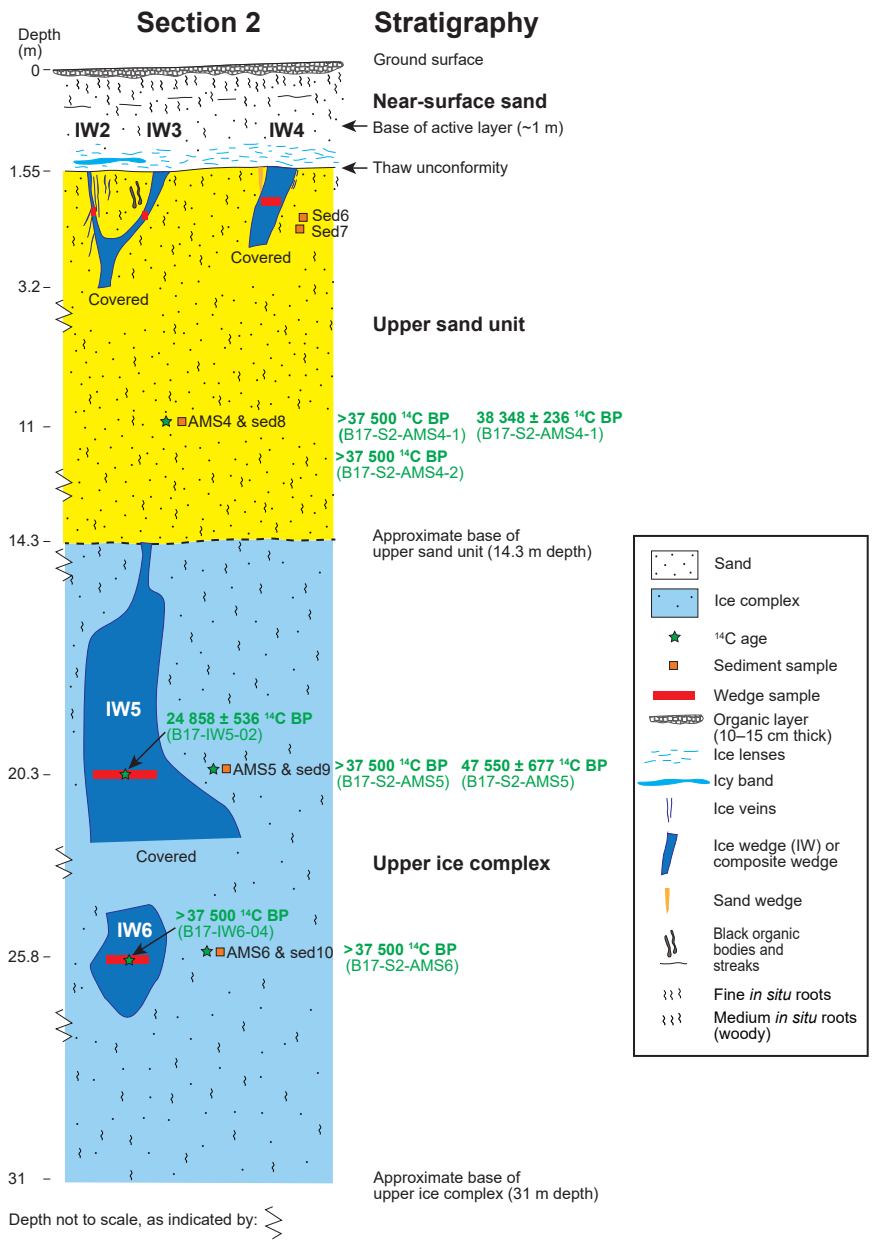
<style>
.page{position:relative;width:880px;height:1249px;background:#fff}
.page>*{position:absolute;margin:0;border:0;box-sizing:border-box;transform-origin:0 0}
.t1{font:700 28px "Arial";color:#231f20}
.t2{font:700 20px "Arial";color:#231f20}
.t3{font:700 20px "Arial";color:#fff}
.t4{font:16px/16px "Arial";color:#231f20}
.t5{font:16px/16px "Arial";color:#00a54f}
.t6{font:16px/22.8px "Arial";color:#050504}
.t7{font:16px/16px "Arial";color:#231f20;scale:.9 1}
.t8{font:700 16px/16px "Arial";color:#00a54f}
.s1{font-weight:700}
.s2{font-weight:400}
.s3{font-style:italic}
</style>
<div class="page">
<div style="left:65px;top:653px;width:268px;height:529px;background:#98d1f2"></div>
<svg style="left:83px;top:653px;width:159px;height:190px;background:#4a9ad1"></svg>
<svg style="left:55px;top:844px;width:19px;height:35px"></svg>
<svg style="left:264px;top:1206px;width:19px;height:33px"></svg>
<div style="left:94px;top:770px;width:63px;height:8px;background:#ee1d23"></div>
<svg style="left:200px;top:944px;width:14px;height:12px"></svg>
<div style="left:216px;top:947px;width:9px;height:9px;background:#f47a21;border:1px solid #231f20"></div>
<div style="left:669px;top:661px;width:9px;height:8px;background:#f47a21;border:1px solid #231f20"></div>
<div style="left:222px;top:764px;width:9px;height:9px;background:#f47a21;border:1px solid #231f20"></div>
<svg style="left:344px;top:120px;width:23px;height:12px"></svg>
<svg style="left:119px;top:729px;width:48px;height:51px;background:#3369a1"></svg>
<svg style="left:644px;top:749px;width:55px;height:14px"></svg>
<svg style="left:637px;top:778px;width:73px;height:8px"></svg>
<svg style="left:666px;top:797px;width:7px;height:26px"></svg>
<svg style="left:660px;top:929px;width:27px;height:35px"></svg>
<svg style="left:649px;top:714px;width:55px;height:10px"></svg>
<svg style="left:661px;top:832px;width:17px;height:43px"></svg>
<svg style="left:665px;top:887px;width:4px;height:27px"></svg>
<div style="left:633px;top:535px;width:235px;height:521px;border:2px solid #231f20"></div>
<div style="left:653px;top:691px;width:41px;height:8px;background:#ee1d23"></div>
<svg style="left:668px;top:630px;width:13px;height:12px"></svg>
<svg style="left:663px;top:988px;width:18px;height:12px"></svg>
<svg style="left:662px;top:1012px;width:20px;height:14px"></svg>
<svg style="left:344px;top:162px;width:23px;height:12px"></svg>
<svg style="left:316px;top:653px;width:3px;height:8px"></svg>
<svg style="left:306px;top:684px;width:3px;height:11px"></svg>
<svg style="left:244px;top:750px;width:3px;height:11px"></svg>
<svg style="left:320px;top:794px;width:3px;height:11px"></svg>
<svg style="left:291px;top:832px;width:2px;height:11px"></svg>
<svg style="left:307px;top:869px;width:3px;height:11px"></svg>
<svg style="left:233px;top:881px;width:3px;height:11px"></svg>
<svg style="left:191px;top:971px;width:2px;height:11px"></svg>
<svg style="left:262px;top:978px;width:3px;height:11px"></svg>
<svg style="left:78px;top:1147px;width:3px;height:11px"></svg>
<svg style="left:170px;top:1092px;width:3px;height:11px"></svg>
<svg style="left:217px;top:1041px;width:3px;height:11px"></svg>
<svg style="left:243px;top:1075px;width:3px;height:11px"></svg>
<svg style="left:233px;top:1129px;width:2px;height:11px"></svg>
<svg style="left:210px;top:1087px;width:3px;height:11px"></svg>
<svg style="left:318px;top:1123px;width:3px;height:11px"></svg>
<svg style="left:271px;top:1161px;width:3px;height:11px"></svg>
<svg style="left:242px;top:1020px;width:3px;height:11px"></svg>
<svg style="left:284px;top:1090px;width:3px;height:11px"></svg>
<svg style="left:295px;top:1031px;width:3px;height:11px"></svg>
<svg style="left:120px;top:1090px;width:3px;height:11px"></svg>
<svg style="left:129px;top:1134px;width:3px;height:11px"></svg>
<svg style="left:184px;top:1152px;width:3px;height:11px"></svg>
<svg style="left:129px;top:1169px;width:3px;height:11px"></svg>
<svg style="left:100px;top:1129px;width:3px;height:11px"></svg>
<svg style="left:314px;top:914px;width:2px;height:11px"></svg>
<svg style="left:207px;top:664px;width:2px;height:11px"></svg>
<svg style="left:254px;top:677px;width:3px;height:11px"></svg>
<svg style="left:228px;top:693px;width:2px;height:11px"></svg>
<svg style="left:288px;top:743px;width:3px;height:11px"></svg>
<svg style="left:168px;top:674px;width:3px;height:11px"></svg>
<svg style="left:203px;top:752px;width:17px;height:22px"></svg>
<svg style="left:232px;top:792px;width:3px;height:11px"></svg>
<svg style="left:43px;top:901px;width:141px;height:180px"></svg>
<svg style="left:75px;top:667px;width:3px;height:11px"></svg>
<svg style="left:71px;top:708px;width:2px;height:11px"></svg>
<svg style="left:43px;top:61px;width:301px;height:592px"></svg>
<div style="left:651px;top:588px;width:47px;height:29px;background:#98d1f2"></div>
<p class="t4" style="left:18px;top:27px;width:44px">Depth (m)</p>
<p class="t4" style="left:31px;top:62px;width:10px">0</p>
<p class="t4" style="left:9px;top:164px;width:33px">1.55</p>
<p class="t4" style="left:18px;top:278px;width:24px">3.2</p>
<h1 class="t1" style="left:136px;top:3px;width:126px">Section 2</h1>
<h1 class="t1" style="left:374px;top:3px;width:166px">Stratigraphy</h1>
<p class="t4" style="left:373px;top:52px;width:112px">Ground surface</p>
<p class="t2" style="left:75px;top:116px;width:37px">IW2</p>
<p class="t2" style="left:147px;top:116px;width:37px">IW3</p>
<p class="t2" style="left:269px;top:116px;width:37px">IW4</p>
<p class="t4" style="left:88px;top:291px;width:62px">Covered</p>
<p class="t4" style="left:231px;top:249px;width:62px">Covered</p>
<p class="t4" style="left:311px;top:207px;width:39px">Sed6<br>Sed7</p>
<p class="t2" style="left:373px;top:87px;width:176px">Near-surface sand</p>
<p class="t4" style="left:373px;top:119px;width:192px">Base of active layer (~1 m)</p>
<p class="t4" style="left:373px;top:159px;width:137px">Thaw unconformity</p>
<p class="t2" style="left:373px;top:310px;width:154px">Upper sand unit</p>
<p class="t4" style="left:18px;top:417px;width:18px">11</p>
<p class="t4" style="left:8px;top:532px;width:33px">14.3</p>
<p class="t4" style="left:188px;top:413px;width:99px">AMS4 &amp; sed8</p>
<p class="t5" style="left:337px;top:410px;width:130px"><span class="s1">&gt;37 500</span> <sup>14</sup><span class="s1">C BP (</span>B17-S2-AMS4-1)</p>
<p class="t5" style="left:476px;top:409px;width:148px"><span class="s1">38 348 ± 236</span> <sup>14</sup><span class="s1">C BP </span>(B17-S2-AMS4-1)</p>
<p class="t5" style="left:335px;top:447px;width:130px"><span class="s1">&gt;37 500</span> <sup>14</sup><span class="s1">C BP </span>(B17-S2-AMS4-2)</p>
<p class="t4" style="left:373px;top:527px;width:220px">Approximate base of<br>upper sand unit (14.3 m depth)</p>
<p class="t4" style="left:8px;top:765px;width:33px">20.3</p>
<p class="t4" style="left:8px;top:947px;width:33px">25.8</p>
<p class="t3" style="left:106px;top:694px;width:37px">IW5</p>
<p class="t8" style="left:167px;top:710px;width:148px">24 858 ± 536 <sup>14</sup>C BP <span class="s2">(B17-IW5-02)</span></p>
<p class="t5" style="left:335px;top:756px;width:116px"><span class="s1">&gt;37 500</span> <sup>14</sup><span class="s1">C BP </span>(B17-S2-AMS5)</p>
<p class="t4" style="left:233px;top:761px;width:99px">AMS5 &amp; sed9</p>
<p class="t5" style="left:461px;top:756px;width:148px"><span class="s1">47 550 ± 677</span> <sup>14</sup><span class="s1">C BP </span>(B17-S2-AMS5)</p>
<p class="t4" style="left:136px;top:847px;width:62px">Covered</p>
<p class="t2" style="left:373px;top:849px;width:179px">Upper ice complex</p>
<p class="t3" style="left:117px;top:915px;width:37px">IW6</p>
<p class="t5" style="left:176px;top:907px;width:115px"><span class="s1">&gt;37 500</span> <sup>14</sup><span class="s1">C BP </span>(B17-IW6-04)</p>
<p class="t4" style="left:227px;top:943px;width:108px">AMS6 &amp; sed10</p>
<p class="t5" style="left:344px;top:940px;width:116px"><span class="s1">&gt;37 500</span> <sup>14</sup><span class="s1">C BP </span>(B17-S2-AMS6)</p>
<p class="t4" style="left:8px;top:1169px;width:19px">31</p>
<p class="t4" style="left:373px;top:1169px;width:226px">Approximate base of<br>upper ice complex (31 m depth)</p>
<p class="t4" style="left:9px;top:1210px;width:251px">Depth not to scale, as indicated by:</p>
<p class="t4" style="left:714px;top:555px;width:39px">Sand</p>
<p class="t4" style="left:714px;top:592px;width:87px">Ice complex</p>
<p class="t4" style="left:714px;top:630px;width:55px"><sup>14</sup>C age</p>
<p class="t4" style="left:714px;top:657px;width:125px">Sediment sample</p>
<p class="t4" style="left:714px;top:687px;width:108px">Wedge sample</p>
<p class="t4" style="left:713px;top:710px;width:120px">Organic layer (10‒15 cm thick)</p>
<p class="t4" style="left:713px;top:746px;width:74px">Ice lenses</p>
<p class="t4" style="left:713px;top:772px;width:62px">Icy band</p>
<p class="t4" style="left:713px;top:800px;width:65px">Ice veins</p>
<p class="t4" style="left:713px;top:836px;width:128px">Ice wedge (IW) or composite wedge</p>
<p class="t4" style="left:713px;top:892px;width:90px">Sand wedge</p>
<p class="t7" style="left:713px;top:925px;width:97px">Black organic bodies and streaks</p>
<p class="t6" style="left:714px;top:982px;width:145px">Fine <span class="s3">in situ</span> roots<br>Medium <span class="s3">in situ</span> roots</p>
<p class="t6" style="left:714px;top:1021px;width:58px">(woody)</p>
</div>
